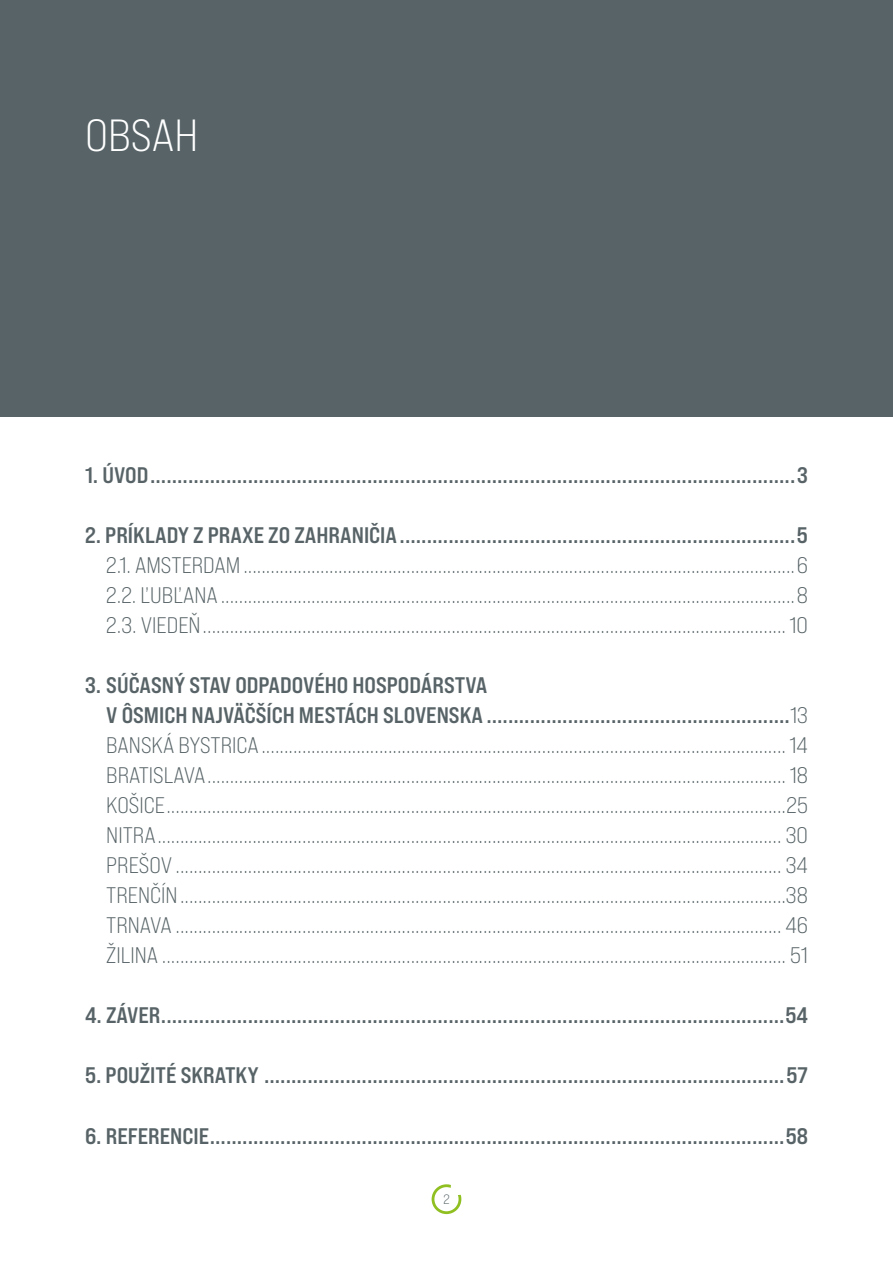
<style>
.page{position:relative;width:893px;height:1263px;background:#fff}
.page>*{position:absolute;margin:0;border:0;box-sizing:border-box;transform-origin:0 0}
.t1{font:45px "Bebas Neue Pro Exp Bk";color:#fff}
.t2{font:22.5px/30px "Bebas Neue Pro Exp Bk";color:#576367;text-align:justify}
.t3{font:22.5px/30px "Bebas Neue Pro Exp Bd";color:#576367}
.t4{font:13.5px "Bebas Neue Pro Exp Bk";color:#576367}
.s1{font-family:"Bebas Neue Pro Exp Bk"}
</style>
<div class="page">
<svg style="left:432px;top:1184px;width:29px;height:30px"></svg>
<div style="left:0;top:0;width:893px;height:417px;background:#576367"></div>
<h1 class="t1" style="left:85px;top:108px;width:115px">OBSAH</h1>
<p class="t3" style="left:85px;top:460px;width:724px">1. ÚVOD.......................................................................................................................3</p>
<p class="t3" style="left:85px;top:520px;width:724px">2. PRÍKLADY Z PRAXE ZO ZAHRANIČIA.........................................................................5</p>
<p class="t2" style="left:106px;top:550px;width:703px">2.1. AMSTERDAM..........................................................................................................................6<br>2.2. ĽUBĽANA...............................................................................................................................8<br>2.3. VIEDEŇ.................................................................................................................................10</p>
<p class="t3" style="left:106px;top:670px;width:703px;text-indent:-21px">3. SÚČASNÝ STAV ODPADOVÉHO HOSPODÁRSTVA<br>V ÔSMICH NAJVÄČŠÍCH MESTÁCH SLOVENSKA ........................................................<span class="s1">13</span></p>
<p class="t2" style="left:106px;top:730px;width:703px">BANSKÁ BYSTRICA.................................................................................................................... 14<br>BRATISLAVA................................................................................................................................ 18<br>KOŠICE.........................................................................................................................................25<br>NITRA.......................................................................................................................................... 30<br>PREŠOV ...................................................................................................................................... 34<br>TRENČÍN......................................................................................................................................38<br>TRNAVA ...................................................................................................................................... 46<br>ŽILINA .......................................................................................................................................... 51</p>
<p class="t3" style="left:85px;top:1000px;width:724px">4. ZÁVER...................................................................................................................54</p>
<p class="t3" style="left:85px;top:1060px;width:724px">5. POUŽITÉ SKRATKY ................................................................................................57</p>
<p class="t3" style="left:85px;top:1120px;width:724px">6. REFERENCIE..........................................................................................................58</p>
<p class="t4" style="left:443px;top:1191px;width:8px">2</p>
</div>
